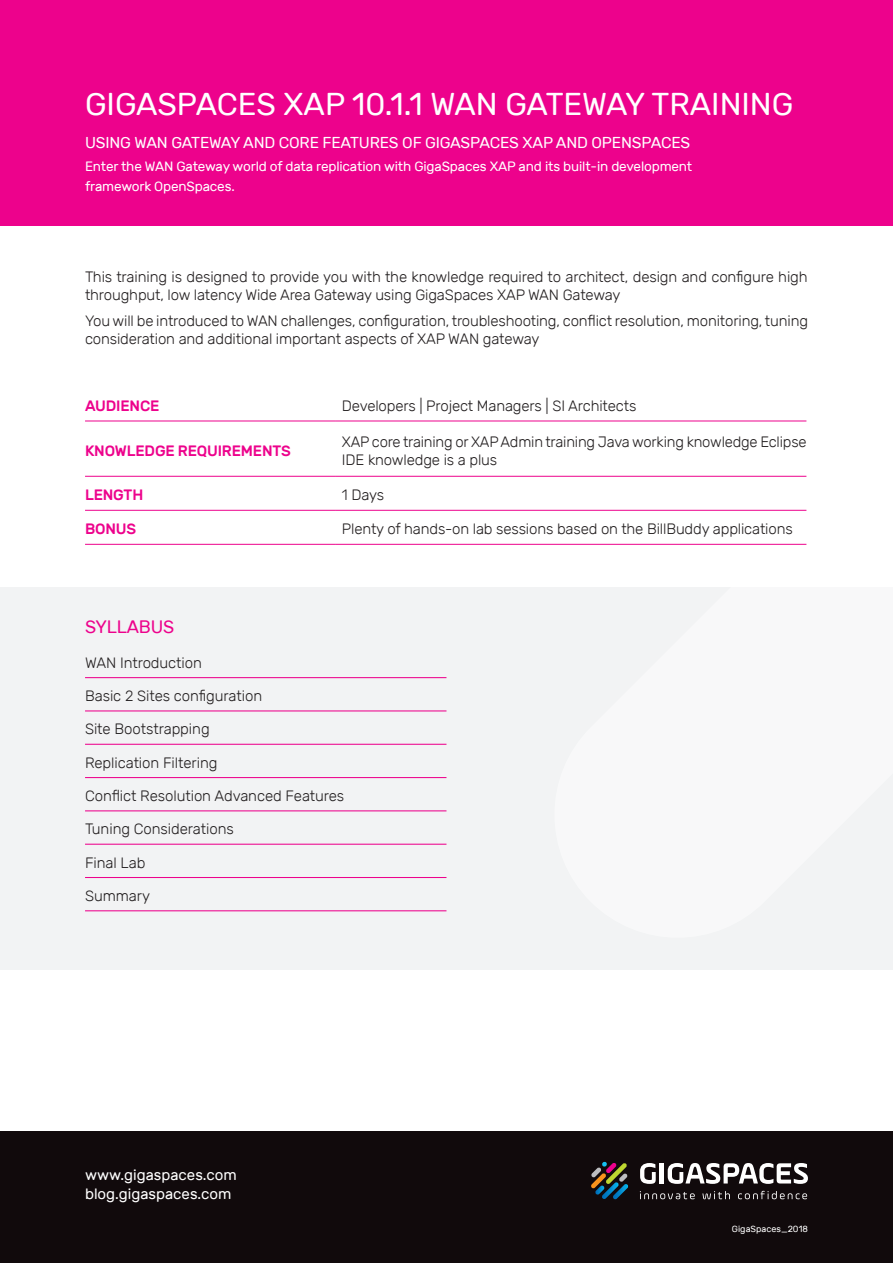
<style>
.page{position:relative;width:893px;height:1263px;background:#fff}
.page>*{position:absolute;margin:0;border:0;box-sizing:border-box;transform-origin:0 0}
.t1{font:31.5px "Rubik";color:#fff}
.Intro{font:18px "Rubik";letter-spacing:-.01em;color:#ed028c}
.Intro-2{font:15.75px "Rubik";letter-spacing:-.01em;color:#fff}
.Body{font:300 15px/18px "Rubik";letter-spacing:-.01em;color:#231f20}
.bullets{font:300 15px "Rubik";letter-spacing:-.005em;color:#231f20}
.Body-2{font:500 15px "Rubik";letter-spacing:-.01em;color:#ed028c}
.Body_Text{font:15px "Rubik";color:#fff}
.Intro-3{font:13.5px/19.5px "Rubik";letter-spacing:-.01em;color:#fff}
.Body_Text-2{font:9px "Rubik";color:#fff}
</style>
<div class="page">
<div style="left:0;top:0;width:893px;height:225px;background:#ed028c"></div>
<div style="left:0;top:1131px;width:893px;height:132px;background:#110a0c"></div>
<svg style="left:591px;top:1161px;width:37px;height:38px"></svg>
<svg style="left:640px;top:1163px;width:16px;height:21px"></svg>
<hr style="left:660px;top:1163px;width:4px;height:20px;background:#fff">
<svg style="left:668px;top:1163px;width:140px;height:21px"></svg>
<svg style="left:640px;top:1191px;width:55px;height:8px"></svg>
<svg style="left:702px;top:1191px;width:28px;height:8px"></svg>
<svg style="left:738px;top:1191px;width:69px;height:8px"></svg>
<hr style="left:85px;top:421px;width:251px;height:1px;background:#ed028c">
<hr style="left:336px;top:421px;width:470px;height:1px;background:#ed028c">
<hr style="left:85px;top:476px;width:251px;height:1px;background:#ed028c">
<hr style="left:336px;top:476px;width:470px;height:1px;background:#ed028c">
<hr style="left:85px;top:510px;width:251px;height:1px;background:#ed028c">
<hr style="left:336px;top:510px;width:470px;height:1px;background:#ed028c">
<hr style="left:85px;top:544px;width:251px;height:1px;background:#ed028c">
<hr style="left:336px;top:544px;width:470px;height:1px;background:#ed028c">
<div style="left:0;top:587px;width:893px;height:383px;background:#f2f3f4"></div>
<hr style="left:85px;top:677px;width:361px;height:1px;background:#ed028c">
<hr style="left:85px;top:710px;width:361px;height:1px;background:#ed028c">
<hr style="left:85px;top:744px;width:361px;height:1px;background:#ed028c">
<hr style="left:85px;top:777px;width:361px;height:1px;background:#ed028c">
<hr style="left:85px;top:810px;width:361px;height:1px;background:#ed028c">
<hr style="left:85px;top:844px;width:361px;height:1px;background:#ed028c">
<hr style="left:85px;top:877px;width:361px;height:1px;background:#ed028c">
<hr style="left:85px;top:910px;width:361px;height:1px;background:#ed028c">
<p class="t1" style="left:85px;top:86px;width:710px">GIGASPACES XAP 10.1.1 WAN GATEWAY TRAINING</p>
<p class="Intro-2" style="left:85px;top:133px;width:607px">USING WAN GATEWAY AND CORE FEATURES OF GIGASPACES XAP AND OPENSPACES</p>
<p class="Intro-3" style="left:85px;top:157px;width:609px">Enter the WAN Gateway world of data replication with GigaSpaces XAP and its built-in development framework OpenSpaces.</p>
<p class="Body" style="left:85px;top:268px;width:724px">This training is designed to provide you with the knowledge required to architect, design and configure high throughput, low latency Wide Area Gateway using GigaSpaces XAP WAN Gateway</p>
<p class="Body" style="left:85px;top:312px;width:725px">You will be introduced to WAN challenges, configuration, troubleshooting, conflict resolution, monitoring, tuning consideration and additional important aspects of XAP WAN gateway</p>
<p class="Body-2" style="left:85px;top:397px;width:76px">AUDIENCE</p>
<p class="Body-2" style="left:85px;top:442px;width:207px">KNOWLEDGE REQUIREMENTS</p>
<p class="Body-2" style="left:85px;top:487px;width:60px">LENGTH</p>
<p class="Body-2" style="left:85px;top:521px;width:53px">BONUS</p>
<p class="Body" style="left:342px;top:397px;width:296px">Developers | Project Managers | SI Architects</p>
<p class="Body" style="left:342px;top:432px;width:466px">XAP core training or XAPAdmin training Java working knowledge Eclipse</p>
<p class="Body" style="left:342px;top:450px;width:157px">IDE knowledge is a plus</p>
<p class="Body" style="left:342px;top:486px;width:44px">1 Days</p>
<p class="Body" style="left:342px;top:520px;width:452px">Plenty of hands-on lab sessions based on the BillBuddy applications</p>
<p class="Intro" style="left:85px;top:616px;width:91px">SYLLABUS</p>
<p class="bullets" style="left:85px;top:654px;width:118px">WAN Introduction</p>
<p class="bullets" style="left:85px;top:687px;width:179px">Basic 2 Sites configuration</p>
<p class="bullets" style="left:85px;top:721px;width:126px">Site Bootstrapping</p>
<p class="bullets" style="left:85px;top:754px;width:134px">Replication Filtering</p>
<p class="bullets" style="left:85px;top:787px;width:261px">Conflict Resolution Advanced Features</p>
<p class="bullets" style="left:85px;top:821px;width:150px">Tuning Considerations</p>
<p class="bullets" style="left:85px;top:854px;width:62px">Final Lab</p>
<p class="bullets" style="left:85px;top:887px;width:66px">Summary</p>
<p class="Body_Text" style="left:85px;top:1166px;width:153px">www.gigaspaces.com</p>
<p class="Body_Text" style="left:85px;top:1186px;width:148px">blog.gigaspaces.com</p>
<p class="Body_Text-2" style="left:732px;top:1223px;width:77px">GigaSpaces_2018</p>
</div>
